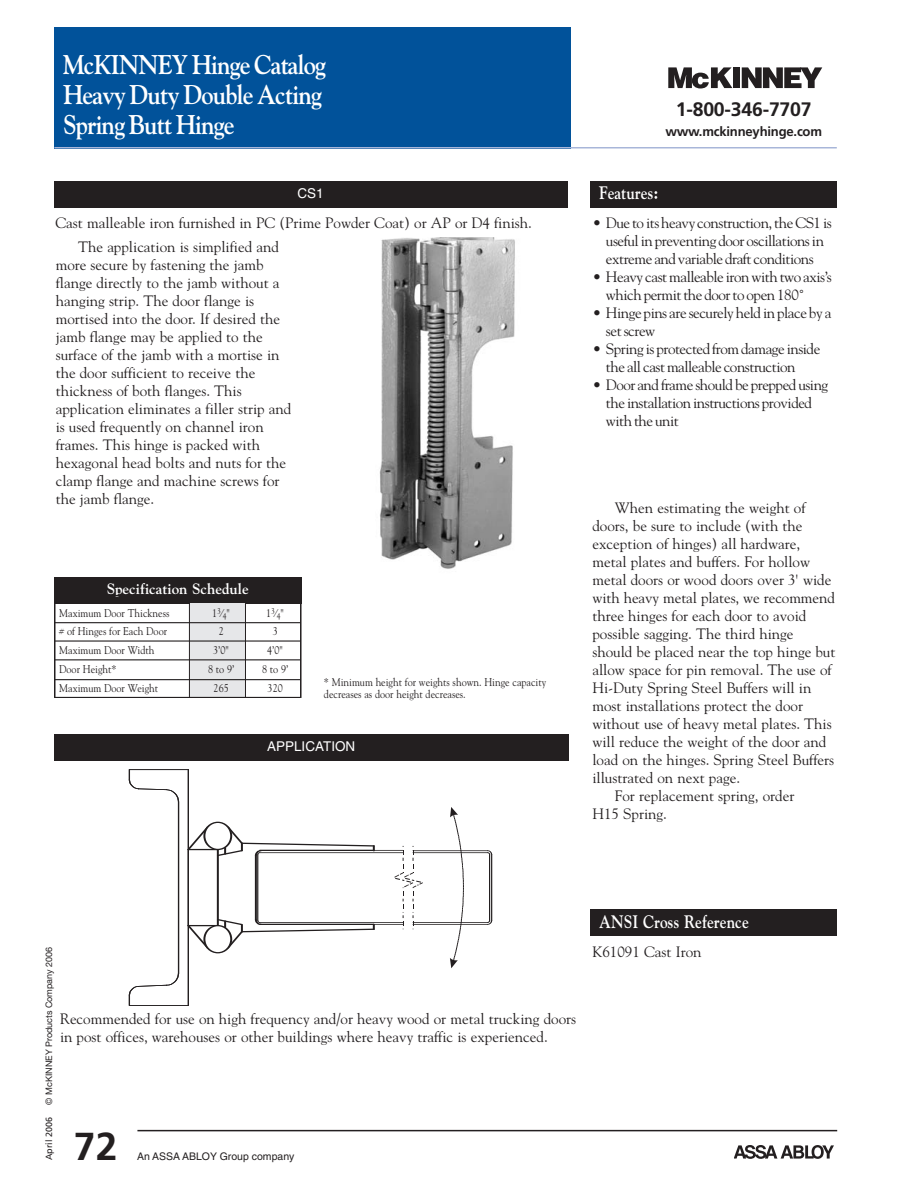
<style>
.page{position:relative;width:918px;height:1188px;background:#fff}
.page>*{position:absolute;margin:0;border:0;box-sizing:border-box;transform-origin:0 0}
.t1{font:700 39px "Frutiger";color:#231f20}
.t2{font:700 27px/30px "Goudy";letter-spacing:-.035em;color:#fff;scale:.9 1}
.t3{font:700 19.5px "Frutiger";letter-spacing:-.01em;color:#231f20}
.t4{font:700 18px "Goudy";color:#fff;scale:.85 1}
.t5{font:15px/18px "Goudy";color:#231f20}
.t6{font:15px/18px "Goudy";letter-spacing:-.03em;color:#231f20}
.t7{font:700 15px "Goudy";color:#fff}
.t8{font:13.5px "Helvetica";color:#fff}
.t9{font:700 13.2px "Frutiger";letter-spacing:-.015em;color:#231f20}
.t10{font:11.25px/12px "Goudy";color:#231f20;scale:.9 1}
.t11{font:10.5px "Helvetica";color:#231f20}
.t12{font:9px "Helvetica Neue";color:#231f20}
.t13{font:9px "Frutiger";color:#231f20}
</style>
<div class="page">
<div style="left:54px;top:27px;width:516px;height:121px;background:#01529a"></div>
<hr style="left:54px;top:147px;width:783px;height:2px;background:#a8b6d9">
<svg style="left:735px;top:1145px;width:99px;height:14px"></svg>
<hr style="left:137px;top:1130px;width:700px;height:1px;background:#231f20">
<svg style="left:668px;top:67px;width:64px;height:21px"></svg>
<div style="left:734px;top:67px;width:6px;height:21px;background:#231f20"></div>
<svg style="left:742px;top:67px;width:80px;height:21px"></svg>
<div style="left:54px;top:577px;width:248px;height:27px;background:#231f20"></div>
<div style="left:190px;top:604px;width:56px;height:93px;background:#e6e7e9"></div>
<hr style="left:55px;top:622px;width:246px;height:1px;background:#231f20">
<hr style="left:55px;top:640px;width:246px;height:2px;background:#231f20">
<hr style="left:55px;top:659px;width:246px;height:1px;background:#231f20">
<hr style="left:55px;top:679px;width:246px;height:1px;background:#231f20">
<hr style="left:55px;top:697px;width:246px;height:1px;background:#231f20">
<hr style="left:300px;top:604px;width:2px;height:94px;background:#231f20">
<hr style="left:54px;top:604px;width:2px;height:94px;background:#231f20">
<hr style="left:245px;top:600px;width:1px;height:97px;background:#231f20">
<hr style="left:189px;top:600px;width:1px;height:97px;background:#231f20">
<img style="left:379px;top:237px;width:136px;height:332px">
<div style="left:591px;top:909px;width:246px;height:27px;background:#231f20"></div>
<div style="left:591px;top:181px;width:246px;height:27px;background:#231f20"></div>
<hr style="left:413px;top:924px;width:75px;height:1px;background:#231f20">
<hr style="left:413px;top:850px;width:75px;height:1px;background:#231f20">
<hr style="left:491px;top:855px;width:1px;height:65px;background:#231f20">
<hr style="left:413px;top:922px;width:75px;height:1px;background:#231f20">
<hr style="left:413px;top:852px;width:75px;height:1px;background:#231f20">
<hr style="left:489px;top:855px;width:1px;height:65px;background:#231f20">
<svg style="left:487px;top:850px;width:5px;height:5px"></svg>
<svg style="left:487px;top:920px;width:5px;height:5px"></svg>
<hr style="left:129px;top:769px;width:59px;height:1px;background:#231f20">
<svg style="left:450px;top:807px;width:14px;height:161px"></svg>
<svg style="left:129px;top:770px;width:294px;height:236px"></svg>
<hr style="left:260px;top:924px;width:113px;height:1px;background:#231f20">
<div style="left:54px;top:734px;width:515px;height:27px;background:#231f20"></div>
<div style="left:54px;top:181px;width:513px;height:27px;background:#231f20"></div>
<h2 class="t2" style="left:63px;top:50px;width:294px">McKINNEY Hinge Catalog<br>Heavy Duty Double Acting<br>Spring Butt Hinge</h2>
<p class="t8" style="left:297px;top:188px;width:28px">CS1</p>
<p class="t5" style="left:56px;top:214px;width:478px">Cast malleable iron furnished in PC (Prime Powder Coat) or AP or D4 finish.</p>
<p class="t5" style="left:56px;top:238px;width:237px;text-indent:22px">The application is simplified and more secure by fastening the jamb flange directly to the jamb without a hanging strip. The door flange is mortised into the door. If desired the jamb flange may be applied to the surface of the jamb with a mortise in the door sufficient to receive the thickness of both flanges. This application eliminates a filler strip and is used frequently on channel iron frames. This hinge is packed with hexagonal head bolts and nuts for the clamp flange and machine screws for the jamb flange.</p>
<p class="t7" style="left:107px;top:580px;width:144px">Specification Schedule</p>
<p class="t10" style="left:59px;top:607px;width:124px">Maximum Door Thickness</p>
<p class="t10" style="left:212px;top:607px;width:22px">1<sup>3</sup>⁄<sub>4</sub>"</p>
<p class="t10" style="left:266px;top:607px;width:22px">1<sup>3</sup>⁄<sub>4</sub>"</p>
<p class="t10" style="left:59px;top:625px;width:121px"># of Hinges for Each Door</p>
<p class="t10" style="left:219px;top:625px;width:7px">2</p>
<p class="t10" style="left:273px;top:625px;width:7px">3</p>
<p class="t10" style="left:59px;top:644px;width:107px">Maximum Door Width</p>
<p class="t10" style="left:213px;top:644px;width:19px">3’0"</p>
<p class="t10" style="left:267px;top:644px;width:19px">4’0"</p>
<p class="t10" style="left:59px;top:663px;width:65px">Door Height*</p>
<p class="t10" style="left:208px;top:663px;width:31px">8 to 9’</p>
<p class="t10" style="left:262px;top:663px;width:31px">8 to 9’</p>
<p class="t10" style="left:59px;top:682px;width:111px">Maximum Door Weight</p>
<p class="t10" style="left:214px;top:682px;width:18px">265</p>
<p class="t10" style="left:268px;top:682px;width:18px">320</p>
<p class="t10" style="left:324px;top:676px;width:248px">* Minimum height for weights shown. Hinge capacity decreases as door height decreases.</p>
<p class="t8" style="left:267px;top:741px;width:90px">APPLICATION</p>
<h3 class="t3" style="left:676px;top:102px;width:137px">1-800-346-7707</h3>
<p class="t9" style="left:665px;top:126px;width:158px">www.mckinneyhinge.com</p>
<p class="t4" style="left:599px;top:183px;width:71px">Features:</p>
<p class="t6" style="left:592px;top:214px;width:241px;text-align:center">• Due to its heavy construction, the CS1 is useful in preventing door oscillations in extreme and variable draft conditions</p>
<p class="t6" style="left:606px;top:268px;width:227px;text-indent:-14px">• Heavy cast malleable iron with two axis’s which permit the door to open 180˚</p>
<p class="t6" style="left:606px;top:304px;width:227px;text-indent:-14px">• Hinge pins are securely held in place by a set screw</p>
<p class="t6" style="left:606px;top:340px;width:216px;text-indent:-14px">• Spring is protected from damage inside the all cast malleable construction</p>
<p class="t6" style="left:606px;top:376px;width:224px;text-indent:-14px">• Door and frame should be prepped using the installation instructions provided with the unit</p>
<p class="t5" style="left:615px;top:498px;width:192px">When estimating the weight of</p>
<p class="t5" style="left:592px;top:516px;width:212px">doors, be sure to include (with the</p>
<p class="t5" style="left:592px;top:534px;width:209px">exception of hinges) all hardware,</p>
<p class="t5" style="left:592px;top:552px;width:219px">metal plates and buffers. For hollow</p>
<p class="t5" style="left:592px;top:570px;width:240px">metal doors or wood doors over 3' wide</p>
<p class="t5" style="left:592px;top:588px;width:244px">with heavy metal plates, we recommend</p>
<p class="t5" style="left:592px;top:606px;width:215px">three hinges for each door to avoid</p>
<p class="t5" style="left:592px;top:624px;width:203px">possible sagging. The third hinge</p>
<p class="t5" style="left:592px;top:642px;width:244px">should be placed near the top hinge but</p>
<p class="t5" style="left:592px;top:660px;width:241px">allow space for pin removal. The use of</p>
<p class="t5" style="left:592px;top:678px;width:220px">Hi-Duty Spring Steel Buffers will in</p>
<p class="t5" style="left:592px;top:696px;width:212px">most installations protect the door</p>
<p class="t5" style="left:592px;top:714px;width:241px">without use of heavy metal plates. This</p>
<p class="t5" style="left:592px;top:732px;width:235px">will reduce the weight of the door and</p>
<p class="t5" style="left:592px;top:750px;width:243px">load on the hinges. Spring Steel Buffers</p>
<p class="t5" style="left:592px;top:768px;width:149px">illustrated on next page.</p>
<p class="t5" style="left:615px;top:786px;width:181px">For replacement spring, order</p>
<p class="t5" style="left:592px;top:804px;width:76px">H15 Spring.</p>
<p class="t12" style="left:46px;top:1105px;width:159px;rotate:-90deg">© McKINNEY Products Company 2006</p>
<p class="t5" style="left:60px;top:1009px;width:518px">Recommended for use on high frequency and/or heavy wood or metal trucking doors in post offices, warehouses or other buildings where heavy traffic is experienced.</p>
<p class="t13" style="left:45px;top:1160px;width:45px;rotate:-90deg">April 2006</p>
<h1 class="t1" style="left:74px;top:1131px;width:45px">72</h1>
<p class="t11" style="left:137px;top:1153px;width:159px">An ASSA ABLOY Group company</p>
<p class="t4" style="left:599px;top:911px;width:177px">ANSI Cross Reference</p>
<p class="t5" style="left:592px;top:942px;width:111px">K61091 Cast Iron</p>
</div>
